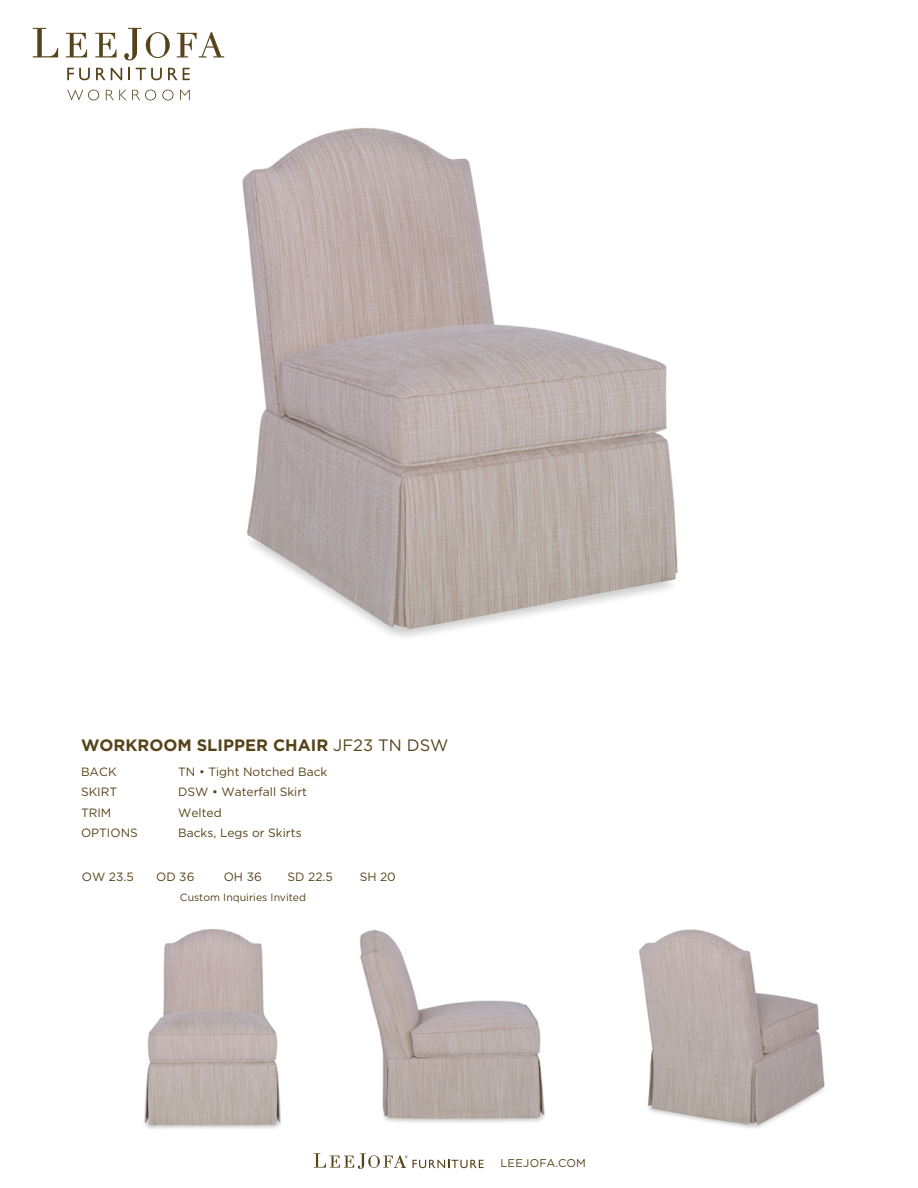
<style>
.page{position:relative;width:918px;height:1188px;background:#fff}
.page>*{position:absolute;margin:0;border:0;box-sizing:border-box;transform-origin:0 0}
.t1{font:700 16.5px "Gotham HTF";color:#574319}
.t2{font:12px "Gotham HTF";color:#574319}
.t3{font:11.25px "Gotham HTF";letter-spacing:.025em;color:#574319}
.t4{font:10.5px "Gotham HTF";color:#574319}
.s1{font-weight:400}
</style>
<div class="page">
<svg style="left:67px;top:68px;width:23px;height:12px"></svg>
<svg style="left:96px;top:68px;width:26px;height:12px"></svg>
<svg style="left:129px;top:68px;width:1px;height:12px"></svg>
<svg style="left:136px;top:68px;width:26px;height:12px"></svg>
<svg style="left:168px;top:68px;width:22px;height:12px"></svg>
<svg style="left:67px;top:90px;width:32px;height:10px"></svg>
<svg style="left:106px;top:90px;width:50px;height:10px"></svg>
<svg style="left:162px;top:90px;width:11px;height:10px"></svg>
<svg style="left:180px;top:90px;width:10px;height:10px"></svg>
<svg style="left:33px;top:28px;width:25px;height:29px"></svg>
<svg style="left:66px;top:33px;width:21px;height:24px"></svg>
<svg style="left:95px;top:33px;width:21px;height:24px"></svg>
<svg style="left:124px;top:28px;width:46px;height:32px"></svg>
<svg style="left:177px;top:32px;width:47px;height:25px"></svg>
<svg style="left:314px;top:1153px;width:170px;height:15px"></svg>
<img style="left:144px;top:929px;width:137px;height:200px">
<img style="left:359px;top:929px;width:186px;height:194px">
<img style="left:639px;top:929px;width:186px;height:199px">
<img style="left:242px;top:128px;width:436px;height:509px">
<h1 class="t1" style="left:81px;top:736px;width:369px">WORKROOM SLIPPER CHAIR <span class="s1">JF23 TN DSW</span></h1>
<p class="t2" style="left:81px;top:765px;width:37px">BACK</p>
<p class="t2" style="left:178px;top:765px;width:151px">TN • Tight Notched Back</p>
<p class="t2" style="left:81px;top:785px;width:38px">SKIRT</p>
<p class="t2" style="left:178px;top:785px;width:130px">DSW • Waterfall Skirt</p>
<p class="t2" style="left:81px;top:806px;width:32px">TRIM</p>
<p class="t2" style="left:178px;top:806px;width:45px">Welted</p>
<p class="t2" style="left:81px;top:826px;width:58px">OPTIONS</p>
<p class="t2" style="left:178px;top:826px;width:125px">Backs, Legs or Skirts</p>
<p class="t2" style="left:82px;top:870px;width:53px">OW 23.5</p>
<p class="t2" style="left:156px;top:870px;width:40px">OD 36</p>
<p class="t2" style="left:224px;top:870px;width:40px">OH 36</p>
<p class="t2" style="left:288px;top:870px;width:47px">SD 22.5</p>
<p class="t2" style="left:360px;top:870px;width:38px">SH 20</p>
<p class="t4" style="left:180px;top:892px;width:128px">Custom Inquiries Invited</p>
<p class="t3" style="left:500px;top:1157px;width:87px">LEEJOFA.COM</p>
</div>
